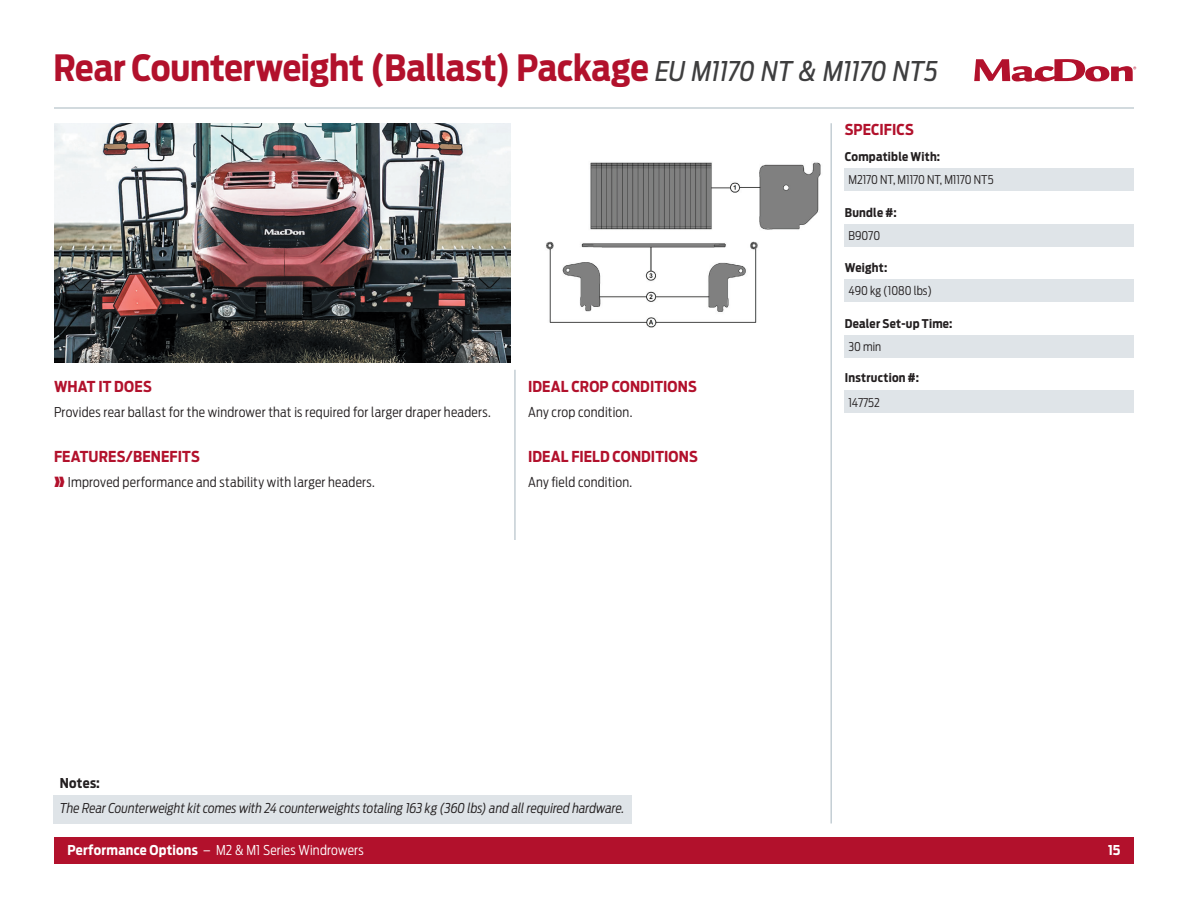
<style>
.page{position:relative;width:1188px;height:918px;background:#fff}
.page>*{position:absolute;margin:0;border:0;box-sizing:border-box;transform-origin:0 0}
.t1{font:700 36px "Antenna Cond";letter-spacing:-.005em;color:#b2112c}
.t2{font:700 15px "Antenna Cond";letter-spacing:.005em;color:#b2112c}
.t3{font:300 13.5px "Antenna Cond";letter-spacing:.015em;color:#231f20}
.t4{font:italic 300 13.5px "Antenna Cond";color:#231f20}
.t5{font:300 13.5px "Antenna Cond";letter-spacing:.015em;color:#fff}
.t6{font:700 13.5px "Antenna Cond";letter-spacing:.02em;color:#231f20}
.t7{font:700 13.5px "Antenna Cond";color:#fff}
.t8{font:700 12px "Antenna Cond";letter-spacing:.02em;color:#231f20}
.t9{font:300 12px "Antenna Cond";color:#231f20}
.s1{font-weight:400;font-style:italic;font-size:27px;color:#3e3e3f}
.s2{color:#b2112c}
.s3{font-weight:700}
</style>
<div class="page">
<div style="left:54px;top:837px;width:1080px;height:27px;background:#b2112c"></div>
<svg style="left:974px;top:59px;width:162px;height:23px"></svg>
<img style="left:54px;top:123px;width:457px;height:240px">
<hr style="left:54px;top:107px;width:1080px;height:2px;background:#c4ced4">
<hr style="left:830px;top:123px;width:2px;height:701px;background:#c4ced4">
<div style="left:845px;top:168px;width:289px;height:23px;background:#dfe4e8"></div>
<div style="left:845px;top:335px;width:289px;height:23px;background:#dfe4e8"></div>
<div style="left:845px;top:390px;width:289px;height:23px;background:#dfe4e8"></div>
<div style="left:845px;top:224px;width:289px;height:23px;background:#dfe4e8"></div>
<div style="left:845px;top:280px;width:289px;height:22px;background:#dfe4e8"></div>
<img style="left:546px;top:162px;width:275px;height:166px">
<div style="left:53px;top:795px;width:579px;height:29px;background:#dfe4e8"></div>
<hr style="left:514px;top:370px;width:2px;height:170px;background:#c4ced4">
<h1 class="t1" style="left:54px;top:47px;width:886px">Rear Counterweight (Ballast) Package <span class="s1">EU M1170 NT &amp; M1170 NT5</span></h1>
<p class="t2" style="left:845px;top:121px;width:71px">SPECIFICS</p>
<p class="t9" style="left:849px;top:173px;width:147px">M2170 NT, M1170 NT, M1170 NT5</p>
<p class="t8" style="left:845px;top:150px;width:97px">Compatible With:</p>
<p class="t8" style="left:845px;top:205px;width:53px">Bundle #:</p>
<p class="t9" style="left:849px;top:228px;width:33px">B9070</p>
<p class="t8" style="left:845px;top:261px;width:44px">Weight:</p>
<p class="t9" style="left:849px;top:284px;width:85px">490 kg (1080 lbs)</p>
<p class="t8" style="left:845px;top:316px;width:109px">Dealer Set-up Time:</p>
<p class="t2" style="left:54px;top:378px;width:99px">WHAT IT DOES</p>
<p class="t3" style="left:54px;top:404px;width:438px">Provides rear ballast for the windrower that is required for larger draper headers.</p>
<p class="t2" style="left:54px;top:447px;width:147px">FEATURES/BENEFITS</p>
<p class="t3" style="left:54px;top:474px;width:322px"><span class="s2">❱❱</span> Improved performance and stability with larger headers.</p>
<p class="t2" style="left:528px;top:378px;width:170px">IDEAL CROP CONDITIONS</p>
<p class="t3" style="left:528px;top:404px;width:106px">Any crop condition.</p>
<p class="t2" style="left:528px;top:447px;width:171px">IDEAL FIELD CONDITIONS</p>
<p class="t3" style="left:528px;top:474px;width:106px">Any field condition.</p>
<p class="t6" style="left:60px;top:775px;width:42px">Notes:</p>
<p class="t4" style="left:60px;top:800px;width:566px">The Rear Counterweight kit comes with 24 counterweights totaling 163 kg (360 lbs) and all required hardware.</p>
<p class="t9" style="left:849px;top:340px;width:34px">30 min</p>
<p class="t8" style="left:845px;top:371px;width:76px">Instruction #:</p>
<p class="t9" style="left:849px;top:395px;width:33px">147752</p>
<p class="t5" style="left:68px;top:842px;width:298px"><span class="s3">Performance Options</span> – M2 &amp; M1 Series Windrowers</p>
<p class="t7" style="left:1108px;top:842px;width:14px">15</p>
</div>
